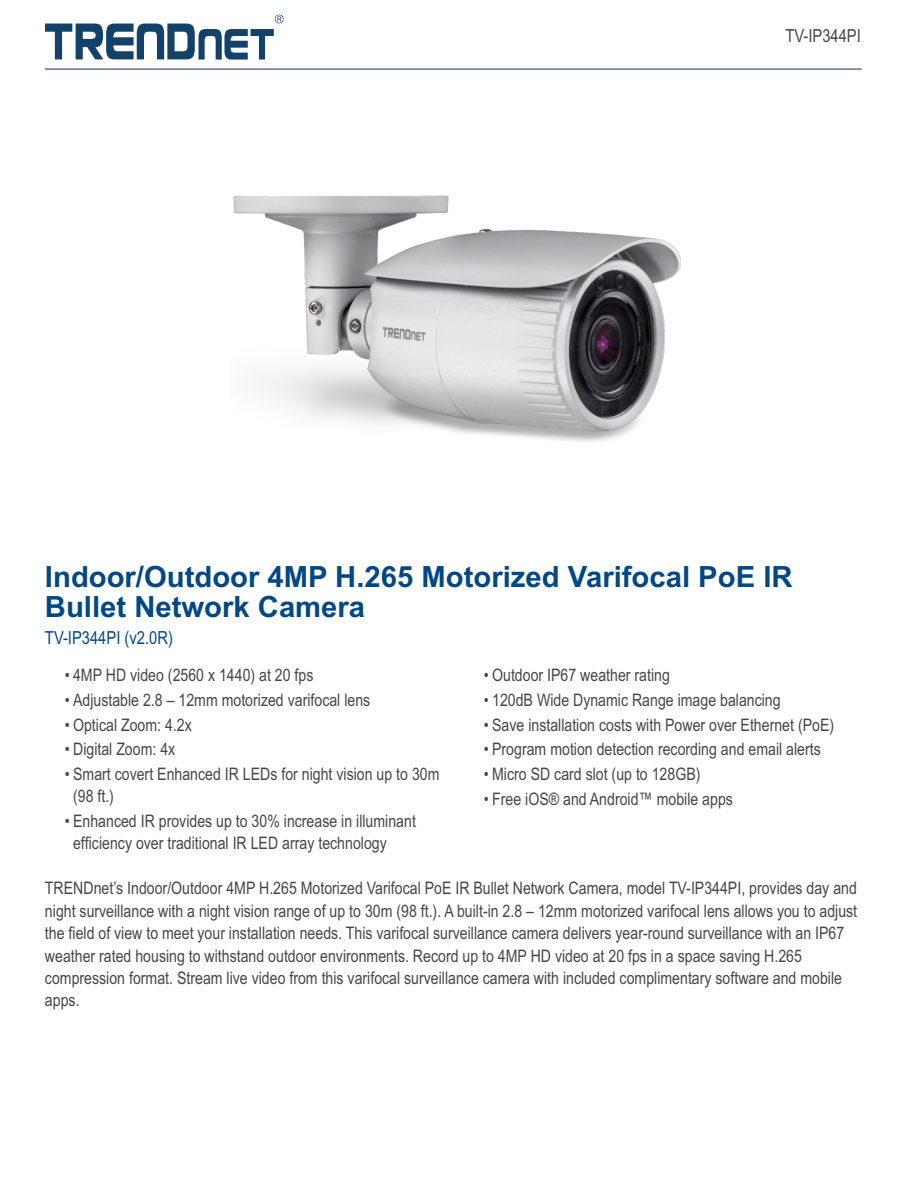
<style>
.page{position:relative;width:918px;height:1188px;background:#fff}
.page>*{position:absolute;margin:0;border:0;box-sizing:border-box;transform-origin:0 0}
.t1{font:700 29.25px/29.2px "Arial";color:#034886}
.t2{font:18px "Arial Narrow";color:#034886}
.t3{font:18px "Arial Narrow";color:#464646}
.t4{font:17.25px/22.4px "Arial Narrow";color:#464646}
</style>
<div class="page">
<svg style="left:45px;top:15px;width:239px;height:45px"></svg>
<img style="left:233px;top:195px;width:448px;height:247px">
<hr style="left:45px;top:68px;width:817px;height:2px;background:#32537e">
<p class="t3" style="left:785px;top:28px;width:77px">TV-IP344PI</p>
<h1 class="t1" style="left:45px;top:565px;width:749px">Indoor/Outdoor 4MP H.265 Motorized Varifocal PoE IR<br>Bullet Network Camera</h1>
<p class="t2" style="left:45px;top:631px;width:129px">TV-IP344PI (v2.0R)</p>
<p class="t4" style="left:65px;top:666px;width:250px">• 4MP HD video (2560 x 1440) at 20 fps</p>
<p class="t4" style="left:65px;top:690px;width:307px">• Adjustable 2.8 – 12mm motorized varifocal lens</p>
<p class="t4" style="left:65px;top:715px;width:129px">• Optical Zoom: 4.2x</p>
<p class="t4" style="left:65px;top:740px;width:112px">• Digital Zoom: 4x</p>
<p class="t4" style="left:73px;top:764px;width:368px;text-indent:-8px">• Smart covert Enhanced IR LEDs for night vision up to 30m (98 ft.)</p>
<p class="t4" style="left:73px;top:811px;width:344px;text-indent:-8px">• Enhanced IR provides up to 30% increase in illuminant efficiency over traditional IR LED array technology</p>
<p class="t4" style="left:484px;top:666px;width:188px">• Outdoor IP67 weather rating</p>
<p class="t4" style="left:484px;top:690px;width:298px">• 120dB Wide Dynamic Range image balancing</p>
<p class="t4" style="left:484px;top:715px;width:352px">• Save installation costs with Power over Ethernet (PoE)</p>
<p class="t4" style="left:484px;top:740px;width:338px">• Program motion detection recording and email alerts</p>
<p class="t4" style="left:484px;top:764px;width:218px">• Micro SD card slot (up to 128GB)</p>
<p class="t4" style="left:484px;top:789px;width:251px">• Free iOS® and Android™ mobile apps</p>
<p class="t4" style="left:45px;top:879px;width:814px">TRENDnet’s Indoor/Outdoor 4MP H.265 Motorized Varifocal PoE IR Bullet Network Camera, model TV-IP344PI, provides day and night surveillance with a night vision range of up to 30m (98 ft.). A built-in 2.8 – 12mm motorized varifocal lens allows you to adjust the field of view to meet your installation needs. This varifocal surveillance camera delivers year-round surveillance with an IP67 weather rated housing to withstand outdoor environments. Record up to 4MP HD video at 20 fps in a space saving H.265 compression format. Stream live video from this varifocal surveillance camera with included complimentary software and mobile apps.</p>
</div>
